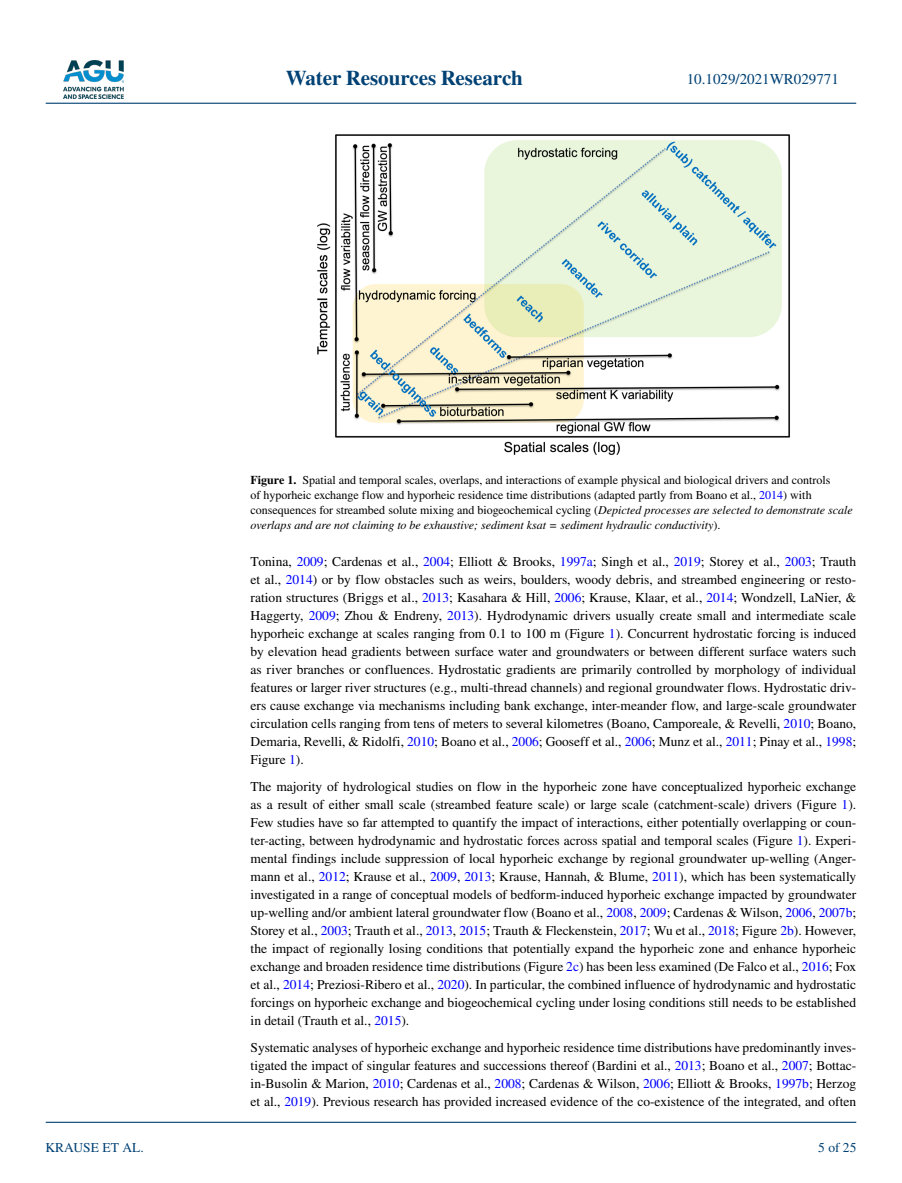
<style>
.page{position:relative;width:902px;height:1183px;background:#fff}
.page>*{position:absolute;margin:0;border:0;box-sizing:border-box;transform-origin:0 0}
.t1{font:700 21px "STIX";color:#004174}
.t2{font:15px "STIX";color:#004174}
.t3{font:13.5px/18px "STIX";color:#000;text-align:justify}
.t4{font:13.5px "STIX";color:#004174}
.t5{font:12px/15px "STIX";color:#000}
.s1{font-weight:700}
.s2{color:#00f}
.s3{font-style:italic}
</style>
<div class="page">
<img style="left:63px;top:60px;width:60px;height:39px">
<hr style="left:46px;top:103px;width:810px;height:1px;background:#004174">
<hr style="left:46px;top:1121px;width:810px;height:1px;background:#004174">
<img style="left:317px;top:134px;width:473px;height:321px">
<h1 class="t1" style="left:285px;top:66px;width:239px">Water Resources Research</h1>
<p class="t2" style="left:686px;top:69px;width:154px">10.1029/2021WR029771</p>
<p class="t4" style="left:45px;top:1138px;width:100px">KRAUSE ET AL.</p>
<p class="t5" style="left:250px;top:473px;width:603px"><span class="s1">Figure 1.</span> Spatial and temporal scales, overlaps, and interactions of example physical and biological drivers and controls<br>of hyporheic exchange flow and hyporheic residence time distributions (adapted partly from Boano et al., <span class="s2">2014</span>) with consequences for streambed solute mixing and biogeochemical cycling (<span class="s3">Depicted processes are selected to demonstrate scale overlaps and are not claiming to be exhaustive; sediment ksat = sediment hydraulic conductivity</span>).</p>
<p class="t3" style="left:250px;top:553px;width:607px">Tonina, <span class="s2">2009</span>; Cardenas et al., <span class="s2">2004</span>; Elliott &amp; Brooks, <span class="s2">1997a</span>; Singh et al., <span class="s2">2019</span>; Storey et al., <span class="s2">2003</span>; Trauth et al., <span class="s2">2014</span>) or by flow obstacles such as weirs, boulders, woody debris, and streambed engineering or resto&shy;ration structures (Briggs et al., <span class="s2">2013</span>; Kasahara &amp; Hill, <span class="s2">2006</span>; Krause, Klaar, et al., <span class="s2">2014</span>; Wondzell, LaNier, &amp; Haggerty, <span class="s2">2009</span>; Zhou &amp; Endreny, <span class="s2">2013</span>). Hydrodynamic drivers usually create small and intermediate scale hyporheic exchange at scales ranging from 0.1 to 100 m (Figure <span class="s2">1</span>). Concurrent hydrostatic forcing is induced by elevation head gradients between surface water and groundwaters or between different surface waters such as river branches or confluences. Hydrostatic gradients are primarily controlled by morphology of individual features or larger river structures (e.g., multi-thread channels) and regional groundwater flows. Hydrostatic driv&shy;ers cause exchange via mechanisms including bank exchange, inter-meander flow, and large-scale groundwater circulation cells ranging from tens of meters to several kilometres (Boano, Camporeale, &amp; Revelli, <span class="s2">2010</span>; Boano, Demaria, Revelli, &amp; Ridolfi, <span class="s2">2010</span>; Boano et al., <span class="s2">2006</span>; Gooseff et al., <span class="s2">2006</span>; Munz et al., <span class="s2">2011</span>; Pinay et al., <span class="s2">1998</span>; Figure <span class="s2">1</span>).</p>
<p class="t3" style="left:250px;top:778px;width:607px">The majority of hydrological studies on flow in the hyporheic zone have conceptualized hyporheic exchange as a result of either small scale (streambed feature scale) or large scale (catchment-scale) drivers (Figure <span class="s2">1</span>).<br>Few studies have so far attempted to quantify the impact of interactions, either potentially overlapping or coun&shy;ter-acting, between hydrodynamic and hydrostatic forces across spatial and temporal scales (Figure <span class="s2">1</span>). Experi&shy;mental findings include suppression of local hyporheic exchange by regional groundwater up-welling (Anger&shy;mann et al., <span class="s2">2012</span>; Krause et al., <span class="s2">2009</span>, <span class="s2">2013</span>; Krause, Hannah, &amp; Blume, <span class="s2">2011</span>), which has been systematically investigated in a range of conceptual models of bedform-induced hyporheic exchange impacted by groundwater up-welling and/or ambient lateral groundwater flow (Boano et al., <span class="s2">2008</span>, <span class="s2">2009</span>; Cardenas &amp; Wilson, <span class="s2">2006</span>, <span class="s2">2007b</span>; Storey et al., <span class="s2">2003</span>; Trauth et al., <span class="s2">2013</span>, <span class="s2">2015</span>; Trauth &amp; Fleckenstein, <span class="s2">2017</span>; Wu et al., <span class="s2">2018</span>; Figure <span class="s2">2b</span>). However, the impact of regionally losing conditions that potentially expand the hyporheic zone and enhance hyporheic exchange and broaden residence time distributions (Figure <span class="s2">2c</span>) has been less examined (De Falco et al., <span class="s2">2016</span>; Fox et al., <span class="s2">2014</span>; Preziosi-Ribero et al., <span class="s2">2020</span>). In particular, the combined influence of hydrodynamic and hydrostatic forcings on hyporheic exchange and biogeochemical cycling under losing conditions still needs to be established in detail (Trauth et al., <span class="s2">2015</span>).</p>
<p class="t3" style="left:250px;top:1039px;width:607px">Systematic analyses of hyporheic exchange and hyporheic residence time distributions have predominantly inves&shy;tigated the impact of singular features and successions thereof (Bardini et al., <span class="s2">2013</span>; Boano et al., <span class="s2">2007</span>; Bottac&shy;in-Busolin &amp; Marion, <span class="s2">2010</span>; Cardenas et al., <span class="s2">2008</span>; Cardenas &amp; Wilson, <span class="s2">2006</span>; Elliott &amp; Brooks, <span class="s2">1997b</span>; Herzog et al., <span class="s2">2019</span>). Previous research has provided increased evidence of the co-existence of the integrated, and often</p>
<p class="t4" style="left:818px;top:1138px;width:40px">5 of 25</p>
</div>
